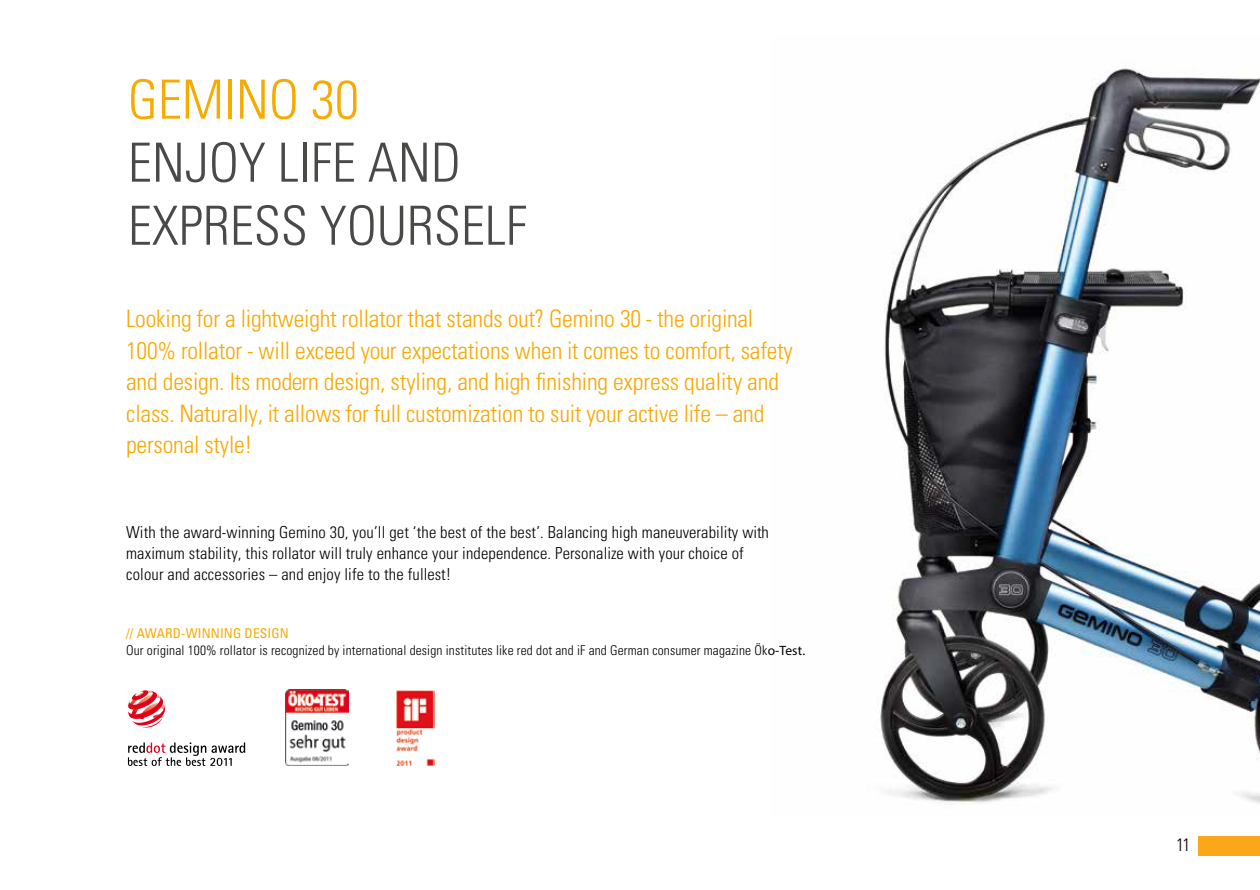
<style>
.page{position:relative;width:1260px;height:890px;background:#fff}
.page>*{position:absolute;margin:0;border:0;box-sizing:border-box;transform-origin:0 0}
.t1{font:300 condensed 54px/63px "Univers LT Std";color:#4a4948}
.t2{font:300 condensed 54px "Univers LT Std";color:#f7aa00}
.t3{font:300 condensed 24px/31.5px "Univers LT Std";letter-spacing:-.005em;color:#f7a800}
.t4{font:300 condensed 18px "Univers LT Std";color:#000}
.t5{font:300 condensed 16.5px/21px "Univers LT Std";letter-spacing:.01em;color:#000}
.t6{font:300 condensed 13.5px/16.5px "Univers LT Std";letter-spacing:.01em;color:#000}
.s1{font-weight:400;color:#f7aa00}
.s2{font-family:"Univers Com 47 Light Cond";font-weight:400;font-stretch:normal}
</style>
<div class="page">
<div style="left:1198px;top:836px;width:62px;height:19px;background:#faa819"></div>
<img style="left:880px;top:68px;width:380px;height:737px">
<svg style="left:128px;top:742px;width:117px;height:24px"></svg>
<svg style="left:128px;top:690px;width:37px;height:37px"></svg>
<img style="left:396px;top:690px;width:39px;height:76px">
<img style="left:285px;top:689px;width:63px;height:77px">
<h1 class="t2" style="left:128px;top:67px;width:232px">GEMINO 30</h1>
<h1 class="t1" style="left:128px;top:131px;width:400px">ENJOY LIFE AND<br>EXPRESS YOURSELF</h1>
<p class="t3" style="left:126px;top:303px;width:668px">Looking for a lightweight rollator that stands out? Gemino 30 - the original 100% rollator - will exceed your expectations when it comes to comfort, safety and design. Its modern design, styling, and high finishing express quality and class. Naturally, it allows for full customization to suit your active life – and personal style!</p>
<p class="t5" style="left:126px;top:521px;width:644px">With the award-winning Gemino 30, you’ll get ‘the best of the best’. Balancing high maneuverability with maximum stability, this rollator will truly enhance your independence. Personalize with your choice of colour and accessories – and enjoy life to the fullest!</p>
<p class="t6" style="left:126px;top:625px;width:681px"><span class="s1">// AWARD-WINNING DESIGN<br></span>Our original 100% rollator is recognized by international design institutes like red dot and iF and German consumer magazine Ök<span class="s2">o-Test.</span></p>
<p class="t4" style="left:1176px;top:833px;width:43px">11 11</p>
</div>
